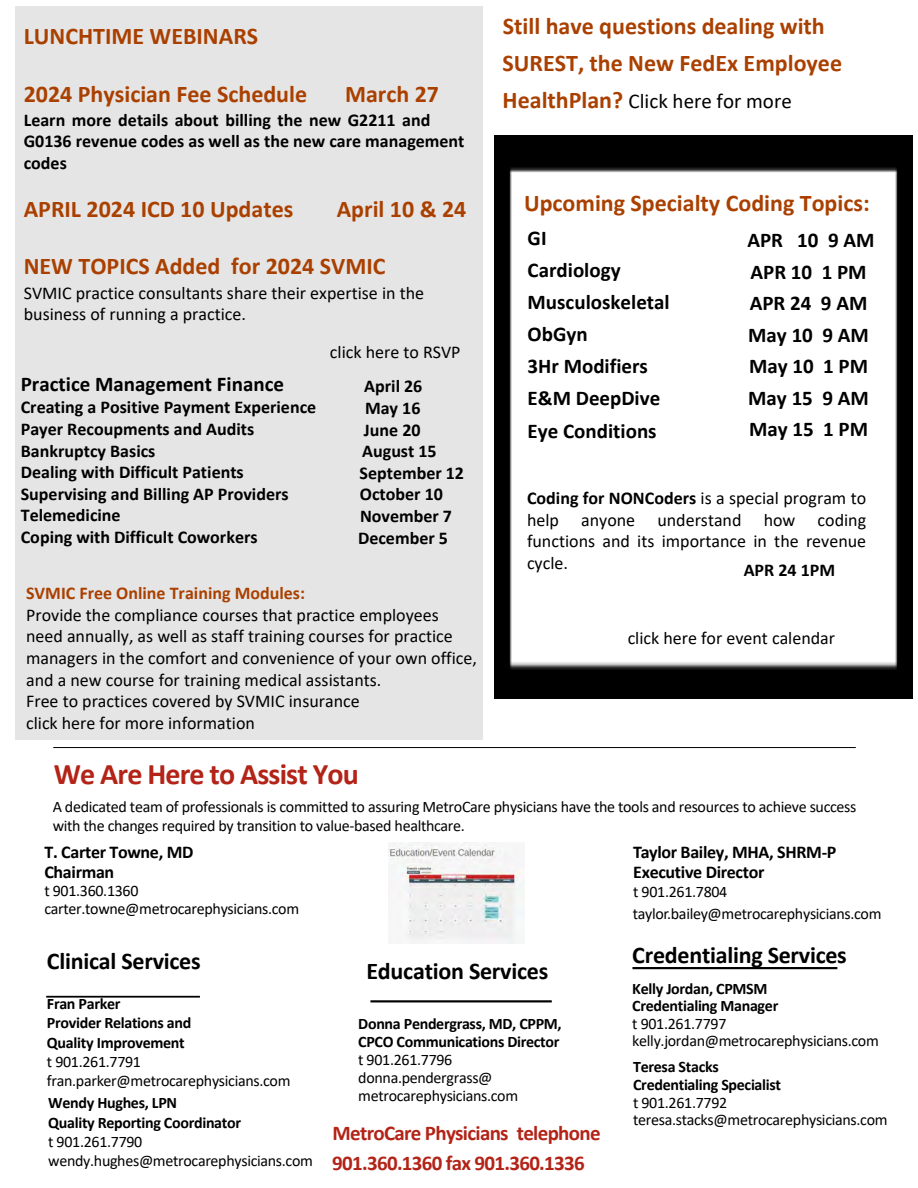
<style>
.page{position:relative;width:918px;height:1188px;background:#fff}
.page>*{position:absolute;margin:0;border:0;box-sizing:border-box;transform-origin:0 0}
.t1{font:700 30px "Calibri";letter-spacing:-.03em;color:#b32317}
.t2{font:700 24px/37px "Calibri";color:#aa4000}
.t3{font:700 24px "Calibri";letter-spacing:-.01em;color:#000}
.t4{font:700 24px "Calibri";color:#aa4000}
.t5{font:700 21px/31.5px "Calibri";color:#000}
.t6{font:700 21px/29.7px "Calibri";letter-spacing:-.03em;color:#b32317}
.t7{font:21px "Calibri";color:#000}
.t8{font:18px/21.6px "Calibri";color:#000}
.t9{font:700 18px/21.6px "Calibri";color:#000}
.t10{font:700 18px/20.1px "Calibri";letter-spacing:-.02em;color:#000}
.t11{font:16.05px/17.9px "Calibri";letter-spacing:-.02em;color:#000}
.t12{font:700 16.05px/19.2px "Calibri";letter-spacing:-.02em;color:#000}
.s1{font-weight:700;color:#aa4000}
.s2{font-style:inherit}
.s3{font-weight:700;font-size:24px;color:#aa4000}
.s4{font-weight:700}
</style>
<div class="page">
<img style="left:495px;top:136px;width:418px;height:562px">
<div style="left:16px;top:7px;width:467px;height:733px;background:#e5e5e5"></div>
<hr style="left:46px;top:996px;width:154px;height:2px;background:#000">
<hr style="left:370px;top:1000px;width:182px;height:2px;background:#000">
<hr style="left:53px;top:747px;width:803px;height:1px;background:#000">
<hr style="left:632px;top:967px;width:205px;height:2px;background:#000">
<img style="left:389px;top:843px;width:135px;height:100px">
<h2 class="t2" style="left:24px;top:17px;width:236px">LUNCHTIME WEBINARS</h2>
<h2 class="t4" style="left:24px;top:77px;width:285px">2024 Physician Fee Schedule</h2>
<h2 class="t2" style="left:345px;top:75px;width:96px">March 27</h2>
<p class="t9" style="left:24px;top:109px;width:442px">Learn more details about billing the new G2211 and<br>G0136 revenue codes as well as the new care management codes</p>
<h2 class="t2" style="left:24px;top:190px;width:271px">APRIL 2024 ICD 10 Updates</h2>
<h2 class="t2" style="left:337px;top:190px;width:131px">April 10 &amp; 24</h2>
<h2 class="t2" style="left:24px;top:248px;width:363px">NEW TOPICS Added for 2024 SVMIC</h2>
<p class="t8" style="left:24px;top:281px;width:402px">SVMIC practice consultants share their expertise in the business of running a practice.</p>
<h3 class="t5" style="left:21px;top:368px;width:265px">Practice Management Finance</h3>
<p class="t9" style="left:21px;top:396px;width:297px">Creating a Positive Payment Experience<br>Payer Recoupments and Audits<br>Bankruptcy Basics<br>Dealing with Difficult Patients<br>Supervising and Billing AP Providers<br>Telemedicine<br>Coping with Difficult Coworkers</p>
<p class="t8" style="left:330px;top:340px;width:132px">click here to RSVP</p>
<p class="t9" style="left:364px;top:375px;width:60px">April 26</p>
<p class="t9" style="left:365px;top:397px;width:57px">May 16</p>
<p class="t9" style="left:364px;top:419px;width:58px">June 20</p>
<p class="t9" style="left:362px;top:440px;width:76px">August 15</p>
<p class="t9" style="left:360px;top:462px;width:106px">September 12</p>
<p class="t9" style="left:360px;top:483px;width:84px">October 10</p>
<p class="t9" style="left:360px;top:505px;width:94px">November 7</p>
<p class="t9" style="left:358px;top:527px;width:91px">December 5</p>
<p class="t8" style="left:26px;top:582px;width:452px"><span class="s1">SVMIC</span> <span class="s1">Free Online Training Modules</span><span class="s1">:<br></span>Provide the compliance courses that practice employees need annually, as well as staff training courses for practice managers in the comfort and convenience of your own office, and a new course for training medical assistants.<br>Free to practices covered by SVMIC insurance<br>click here for more information</p>
<h2 class="t2" style="left:503px;top:7px;width:341px"><span class="s2">Still have questions d</span>ealing with<br>SUREST, the New FedEx Employee</h2>
<h3 class="t7" style="left:503px;top:87px;width:291px"><span class="s3">HealthPlan</span><span class="s3">?</span> Click here for more</h3>
<h2 class="t2" style="left:524px;top:184px;width:347px">Upcoming Specialty Coding Topics:</h2>
<h3 class="t5" style="left:747px;top:224px;width:129px">APR 10 9 AM<br>APR 10 1 PM<br>APR 24 9 AM<br>May 10 9 AM<br>May 10 1 PM<br>May 15 9 AM<br>May 15 1 PM</h3>
<h3 class="t5" style="left:528px;top:222px;width:144px;line-height:32px">GI<br>Cardiology<br>Musculoskeletal<br>ObGyn<br>3Hr Modifiers<br>E&amp;M DeepDive<br>Eye Conditions</h3>
<p class="t8" style="left:527px;top:487px;width:341px;text-align:justify"><span class="s4">Coding for NONCoders</span> is a special program to help anyone understand how coding functions and its importance in the revenue cycle.</p>
<p class="t9" style="left:744px;top:559px;width:93px">APR 24 1PM</p>
<p class="t8" style="left:628px;top:627px;width:209px">click here for event calendar</p>
<h1 class="t1" style="left:54px;top:752px;width:306px">We Are Here to Assist You</h1>
<p class="t11" style="left:53px;top:797px;width:805px;line-height:19.2px">A dedicated team of professionals is committed to assuring MetroCare physicians have the tools and resources to achieve success with the changes required by transition to value-based healthcare.</p>
<p class="t10" style="left:44px;top:841px;width:151px">T. Carter Towne, MD<br>Chairman</p>
<p class="t11" style="left:44px;top:882px;width:256px">t 901.360.1360 carter.towne@metrocarephysicians.com</p>
<h2 class="t3" style="left:47px;top:944px;width:155px">Clinical Services</h2>
<p class="t12" style="left:47px;top:994px;width:146px">Fran Parker<br>Provider Relations and<br>Quality Improvement</p>
<p class="t11" style="left:47px;top:1051px;width:245px;line-height:19.2px">t 901.261.7791 fran.parker@metrocarephysicians.com</p>
<p class="t12" style="left:48px;top:1093px;width:194px">Wendy Hughes, LPN<br>Quality Reporting Coordinator</p>
<p class="t11" style="left:48px;top:1132px;width:266px;line-height:19.2px">t 901.261.7790 wendy.hughes@metrocarephysicians.com</p>
<h2 class="t3" style="left:366px;top:954px;width:183px">Education Services</h2>
<p class="t12" style="left:358px;top:1015px;width:205px;line-height:17.9px">Donna Pendergrass, MD, CPPM,<br>CPCO Communications Director</p>
<p class="t11" style="left:358px;top:1050px;width:161px">t 901.261.7796 donna.pendergrass@ metrocarephysicians.com</p>
<h3 class="t6" style="left:332px;top:1118px;width:270px">MetroCare Physicians telephone<br>901.360.1360 fax 901.360.1336</h3>
<p class="t10" style="left:633px;top:842px;width:205px">Taylor Bailey, MHA, SHRM-P<br>Executive Director</p>
<p class="t11" style="left:633px;top:880px;width:250px;line-height:21.9px">t 901.261.7804 taylor.bailey@metrocarephysicians.com</p>
<h2 class="t3" style="left:632px;top:938px;width:216px">Credentialing Services</h2>
<p class="t12" style="left:632px;top:979px;width:148px;line-height:17.5px">Kelly Jordan, CPMSM<br>Credentialing Manager</p>
<p class="t11" style="left:632px;top:1014px;width:248px">t 901.261.7797 kelly.jordan@metrocarephysicians.com</p>
<p class="t12" style="left:633px;top:1057px;width:149px;line-height:17.9px">Teresa Stacks<br>Credentialing Specialist</p>
<p class="t11" style="left:633px;top:1093px;width:256px">t 901.261.7792 teresa.stacks@metrocarephysicians.com</p>
</div>
